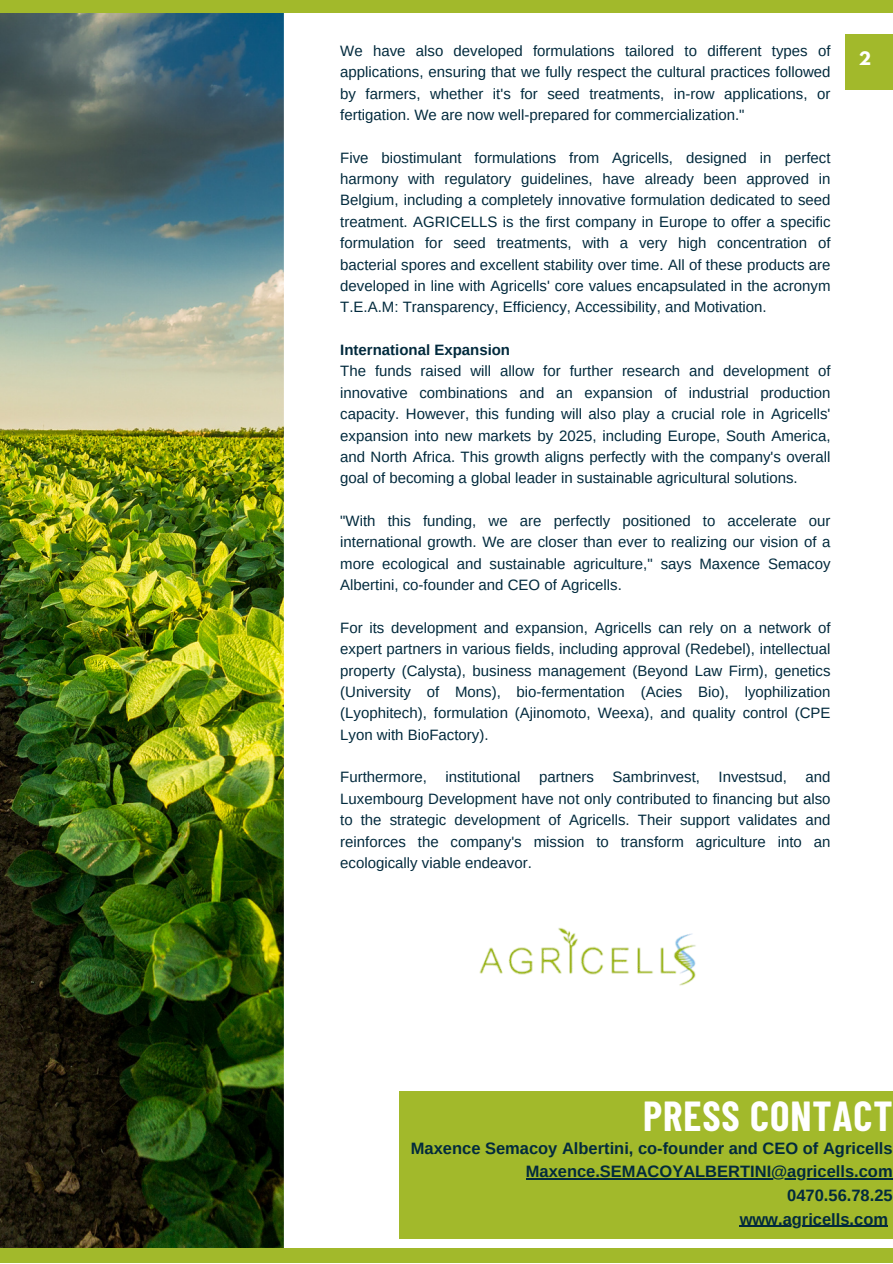
<style>
.page{position:relative;width:893px;height:1264px;background:#fff}
.page>*{position:absolute;margin:0;border:0;box-sizing:border-box;transform-origin:0 0}
.t1{font:700 40.95px "Barlow Condensed";letter-spacing:.025em;color:#fff}
.t2{font:700 16.5px/23.5px "Arimo";color:#022a3d;text-align:right}
.t3{font:700 16.5px "League Spartan";color:#fff}
.t4{font:15px/21.3px "Arimo";color:#022a3d;text-align:justify}
.t5{font:700 15px "Arimo";color:#022a3d}
</style>
<div class="page">
<img style="left:0;top:12px;width:284px;height:1236px">
<div style="left:399px;top:1091px;width:493px;height:147px;background:#a2b92b"></div>
<div style="left:0;top:0;width:892px;height:12px;background:#a2b92b"></div>
<div style="left:0;top:1248px;width:892px;height:14px;background:#a2b92b"></div>
<div style="left:845px;top:34px;width:47px;height:55px;background:#a2b92b"></div>
<img style="left:479px;top:927px;width:217px;height:59px">
<hr style="left:525px;top:1178px;width:367px;height:1px;background:#022a3d">
<hr style="left:739px;top:1225px;width:149px;height:1px;background:#022a3d">
<p class="t4" style="left:340px;top:40px;width:491px">We have also developed formulations tailored to different types of applications, ensuring that we fully respect the cultural practices followed by farmers, whether it's for seed treatments, in-row applications, or fertigation. We are now well-prepared for commercialization."</p>
<p class="t4" style="left:340px;top:147px;width:491px">Five biostimulant formulations from Agricells, designed in perfect harmony with regulatory guidelines, have already been approved in Belgium, including a completely innovative formulation dedicated to seed treatment. AGRICELLS is the first company in Europe to offer a specific formulation for seed treatments, with a very high concentration of bacterial spores and excellent stability over time. All of these products are developed in line with Agricells' core values encapsulated in the acronym T.E.A.M: Transparency, Efficiency, Accessibility, and Motivation.</p>
<p class="t5" style="left:340px;top:339px;width:171px">International Expansion</p>
<p class="t4" style="left:340px;top:361px;width:491px">The funds raised will allow for further research and development of innovative combinations and an expansion of industrial production capacity. However, this funding will also play a crucial role in Agricells' expansion into new markets by 2025, including Europe, South America, and North Africa. This growth aligns perfectly with the company's overall goal of becoming a global leader in sustainable agricultural solutions.</p>
<p class="t4" style="left:340px;top:510px;width:491px">"With this funding, we are perfectly positioned to accelerate our international growth. We are closer than ever to realizing our vision of a more ecological and sustainable agriculture," says Maxence Semacoy Albertini, co-founder and CEO of Agricells.</p>
<p class="t4" style="left:340px;top:617px;width:491px">For its development and expansion, Agricells can rely on a network of expert partners in various fields, including approval (Redebel), intellectual property (Calysta), business management (Beyond Law Firm), genetics (University of Mons), bio-fermentation (Acies Bio), lyophilization (Lyophitech), formulation (Ajinomoto, Weexa), and quality control (CPE Lyon with BioFactory).</p>
<p class="t4" style="left:340px;top:766px;width:491px">Furthermore, institutional partners Sambrinvest, Investsud, and Luxembourg Development have not only contributed to financing but also to the strategic development of Agricells. Their support validates and reinforces the company's mission to transform agriculture into an ecologically viable endeavor.</p>
<p class="t3" style="left:858px;top:46px;width:14px">2</p>
<h1 class="t1" style="left:643px;top:1086px;width:251px">PRESS CONTACT</h1>
<p class="t2" style="left:411px;top:1136px;width:483px">Maxence Semacoy Albertini, co-founder and CEO of Agricells Maxence.SEMACOYALBERTINI@agricells.com<br>0470.56.78.25<br>www.agricells.com</p>
</div>
